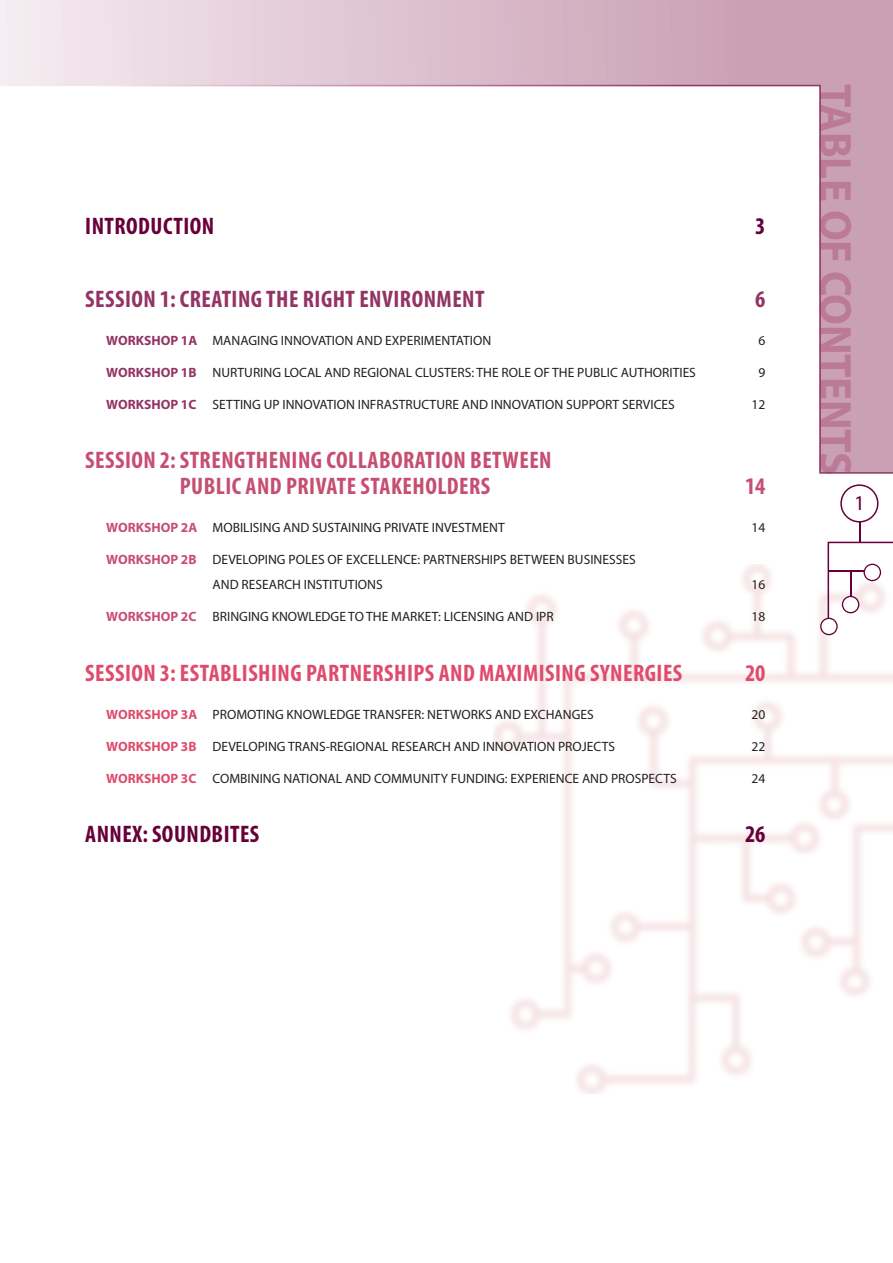
<style>
.page{position:relative;width:893px;height:1263px;background:#fff}
.page>*{position:absolute;margin:0;border:0;box-sizing:border-box;transform-origin:0 0}
.t1{font:700 45px "Myriad Pro";letter-spacing:-.01em;color:#ba7a98;scale:.95 1}
.t2{font:700 condensed 24px/25.5px "Myriad Pro";letter-spacing:.02em;color:#c74e73}
.t3{font:700 condensed 24px "Myriad Pro";letter-spacing:.02em;color:#df4b6d}
.t4{font:700 condensed 24px "Myriad Pro";letter-spacing:.02em;color:#933464}
.t5{font:700 condensed 24px "Myriad Pro";letter-spacing:.02em;color:#670039}
.t6{font:21px "Myriad Pro";color:#670039}
.t7{font:13.5px/25.5px "Myriad Pro";color:#231f20}
.s1{font-weight:700;color:#933464}
.s2{font-weight:700;color:#c74e73}
.s3{font-weight:700;color:#df4b6d}
</style>
<div class="page">
<div style="left:0;top:0;width:893px;height:473px;background:linear-gradient(to right,#f4eaef,#c495ab)"></div>
<svg style="left:0;top:86px;width:101px;height:387px"></svg>
<hr style="left:859px;top:519px;width:2px;height:23px;background:#670039">
<svg style="left:840px;top:484px;width:38px;height:39px"></svg>
<svg style="left:820px;top:542px;width:73px;height:93px"></svg>
<svg style="left:101px;top:85px;width:792px;height:389px"></svg>
<h2 class="t5" style="left:85px;top:217px;width:131px">INTRODUCTION</h2>
<h2 class="t5" style="left:755px;top:217px;width:12px">3</h2>
<h2 class="t4" style="left:85px;top:289px;width:401px">SESSION 1: CREATING THE RIGHT ENVIRONMENT</h2>
<h2 class="t4" style="left:755px;top:289px;width:12px">6</h2>
<p class="t7" style="left:106px;top:328px;width:386px"><span class="s1">WORKSHOP 1A</span> MANAGING INNOVATION AND EXPERIMENTATION</p>
<p class="t7" style="left:758px;top:328px;width:8px">6</p>
<p class="t7" style="left:106px;top:360px;width:591px"><span class="s1">WORKSHOP 1B</span> NURTURING LOCAL AND REGIONAL CLUSTERS: THE ROLE OF THE PUBLIC AUTHORITIES</p>
<p class="t7" style="left:758px;top:360px;width:8px">9</p>
<p class="t7" style="left:106px;top:392px;width:570px"><span class="s1">WORKSHOP 1C</span> SETTING UP INNOVATION INFRASTRUCTURE AND INNOVATION SUPPORT SERVICES</p>
<p class="t7" style="left:751px;top:392px;width:15px">12</p>
<h2 class="t2" style="left:180px;top:449px;width:373px;text-indent:-95px">SESSION 2: STRENGTHENING COLLABORATION BETWEEN<br>PUBLIC AND PRIVATE STAKEHOLDERS</h2>
<h2 class="t2" style="left:745px;top:475px;width:22px">14</h2>
<p class="t7" style="left:106px;top:515px;width:400px"><span class="s2">WORKSHOP 2A</span> MOBILISING AND SUSTAINING PRIVATE INVESTMENT</p>
<p class="t7" style="left:751px;top:515px;width:15px">14</p>
<p class="t7" style="left:213px;top:547px;width:425px;text-indent:-106px"><span class="s2">WORKSHOP 2B</span> DEVELOPING POLES OF EXCELLENCE: PARTNERSHIPS BETWEEN BUSINESSES<br>AND RESEARCH INSTITUTIONS</p>
<p class="t7" style="left:751px;top:573px;width:15px">16</p>
<p class="t7" style="left:106px;top:605px;width:449px"><span class="s2">WORKSHOP 2C</span> BRINGING KNOWLEDGE TO THE MARKET: LICENSING AND IPR</p>
<p class="t7" style="left:751px;top:605px;width:15px">18</p>
<h2 class="t3" style="left:85px;top:663px;width:599px">SESSION 3: ESTABLISHING PARTNERSHIPS AND MAXIMISING SYNERGIES</h2>
<h2 class="t3" style="left:745px;top:663px;width:22px">20</h2>
<p class="t7" style="left:106px;top:703px;width:489px"><span class="s3">WORKSHOP 3A</span> PROMOTING KNOWLEDGE TRANSFER: NETWORKS AND EXCHANGES</p>
<p class="t7" style="left:751px;top:703px;width:15px">20</p>
<p class="t7" style="left:106px;top:734px;width:510px"><span class="s3">WORKSHOP 3B</span> DEVELOPING TRANS-REGIONAL RESEARCH AND INNOVATION PROJECTS</p>
<p class="t7" style="left:751px;top:734px;width:15px">22</p>
<p class="t7" style="left:106px;top:766px;width:572px"><span class="s3">WORKSHOP 3C</span> COMBINING NATIONAL AND COMMUNITY FUNDING: EXPERIENCE AND PROSPECTS</p>
<p class="t7" style="left:751px;top:766px;width:15px">24</p>
<h2 class="t5" style="left:85px;top:825px;width:176px">ANNEX: SOUNDBITES</h2>
<h2 class="t5" style="left:745px;top:825px;width:22px">26</h2>
<h1 class="t1" style="left:852px;top:84px;width:413px;rotate:90deg">TABLE OF CONTENTS</h1>
<h3 class="t6" style="left:854px;top:495px;width:12px">1</h3>
</div>
